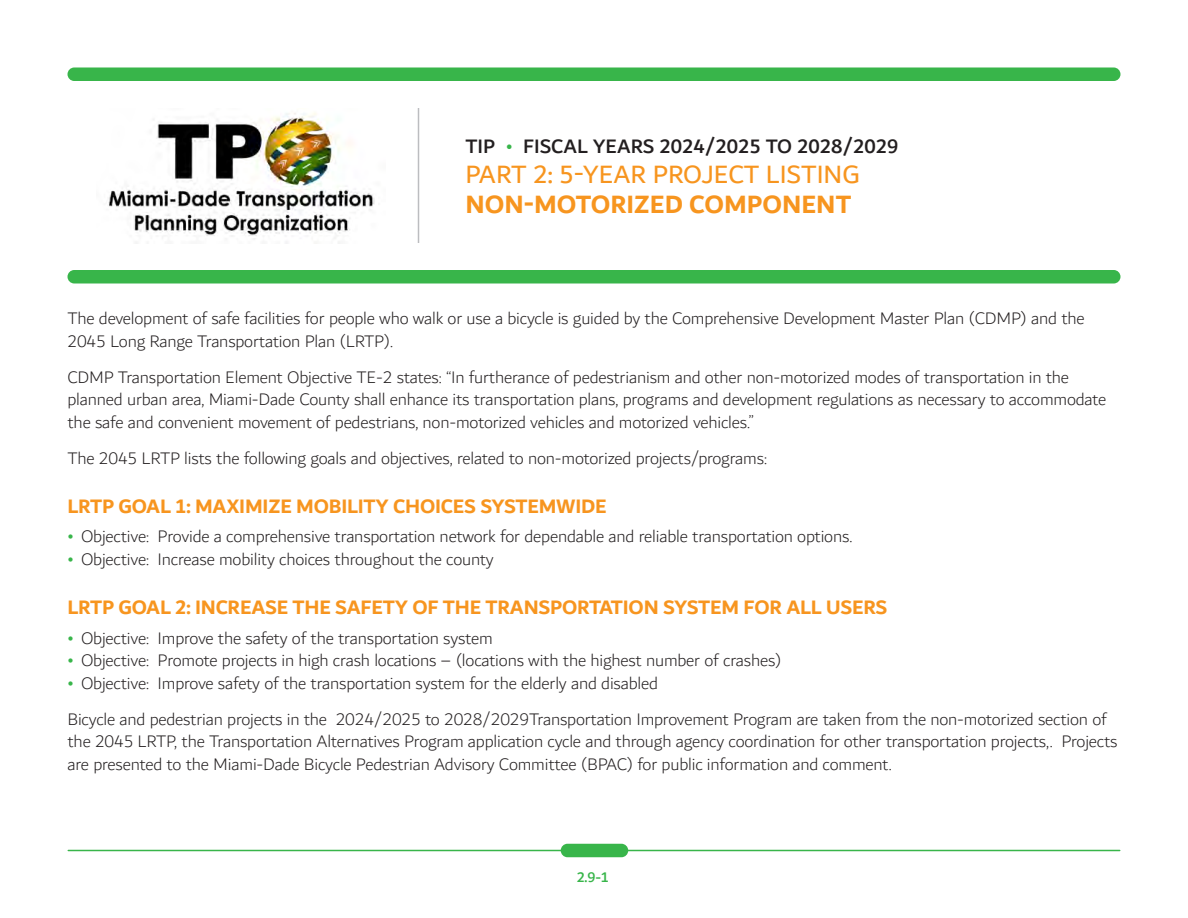
<style>
.page{position:relative;width:1188px;height:918px;background:#fff}
.page>*{position:absolute;margin:0;border:0;box-sizing:border-box;transform-origin:0 0}
.Section_Heading{font:27px "Dubai";color:#f7951f}
.Section_Heading-2{font:700 27px "Dubai";color:#f7951f}
.Subhead_1{font:700 21px "Dubai";letter-spacing:-.01em;color:#f7951f}
.Rug_11ptx{font:500 21px "Dubai";color:#231f20}
.Body_1_-_space_after{font:300 18px/22.5px "Dubai";letter-spacing:-.01em;color:#231f20}
.t1{font:500 15px "Dubai";color:#38b54a}
.s1{color:#38b54a}
.s2{font-weight:700;color:#38b54a}
</style>
<div class="page">
<hr style="left:68px;top:850px;width:1052px;height:1px;background:#38b54a">
<div style="left:561px;top:844px;width:67px;height:13px;background:#38b54a;border-radius:7px"></div>
<div style="left:68px;top:68px;width:1052px;height:13px;background:#38b54a;border-radius:7px"></div>
<div style="left:68px;top:270px;width:1052px;height:14px;background:#38b54a;border-radius:7px"></div>
<hr style="left:418px;top:108px;width:1px;height:135px;background:#bcbdc0">
<img style="left:108px;top:112px;width:267px;height:132px">
<p class="Rug_11ptx" style="left:465px;top:134px;width:435px">TIP <span class="s1">•</span> FISCAL YEARS 2024/2025 TO 2028/2029</p>
<p class="Section_Heading" style="left:465px;top:158px;width:396px">PART 2: 5-YEAR PROJECT LISTING</p>
<p class="Section_Heading-2" style="left:465px;top:188px;width:387px">NON-MOTORIZED COMPONENT</p>
<p class="Body_1_-_space_after" style="left:68px;top:307px;width:1019px">The development of safe facilities for people who walk or use a bicycle is guided by the Comprehensive Development Master Plan (CDMP) and the<br>2045 Long Range Transportation Plan (LRTP).</p>
<p class="Body_1_-_space_after" style="left:68px;top:366px;width:1040px">CDMP Transportation Element Objective TE-2 states: “In furtherance of pedestrianism and other non-motorized modes of transportation in the planned urban area, Miami-Dade County shall enhance its transportation plans, programs and development regulations as necessary to accommodate the safe and convenient movement of pedestrians, non-motorized vehicles and motorized vehicles.”</p>
<p class="Body_1_-_space_after" style="left:68px;top:447px;width:701px">The 2045 LRTP lists the following goals and objectives, related to non-motorized projects/programs:</p>
<p class="Subhead_1" style="left:68px;top:494px;width:541px">LRTP GOAL 1: MAXIMIZE MOBILITY CHOICES SYSTEMWIDE</p>
<p class="Body_1_-_space_after" style="left:68px;top:526px;width:786px"><span class="s2">•</span> Objective: Provide a comprehensive transportation network for dependable and reliable transportation options.</p>
<p class="Body_1_-_space_after" style="left:68px;top:548px;width:428px"><span class="s2">•</span> Objective: Increase mobility choices throughout the county</p>
<p class="Subhead_1" style="left:68px;top:595px;width:821px">LRTP GOAL 2: INCREASE THE SAFETY OF THE TRANSPORTATION SYSTEM FOR ALL USERS</p>
<p class="Body_1_-_space_after" style="left:68px;top:627px;width:427px"><span class="s2">•</span> Objective: Improve the safety of the transportation system</p>
<p class="Body_1_-_space_after" style="left:68px;top:649px;width:716px"><span class="s2">•</span> Objective: Promote projects in high crash locations – (locations with the highest number of crashes)</p>
<p class="Body_1_-_space_after" style="left:68px;top:672px;width:592px"><span class="s2">•</span> Objective: Improve safety of the transportation system for the elderly and disabled</p>
<p class="Body_1_-_space_after" style="left:68px;top:708px;width:1052px">Bicycle and pedestrian projects in the 2024/2025 to 2028/2029Transportation Improvement Program are taken from the non-motorized section of the 2045 LRTP, the Transportation Alternatives Program application cycle and through agency coordination for other transportation projects,. Projects are presented to the Miami-Dade Bicycle Pedestrian Advisory Committee (BPAC) for public information and comment.</p>
<p class="t1" style="left:577px;top:868px;width:34px">2.9-1</p>
</div>
